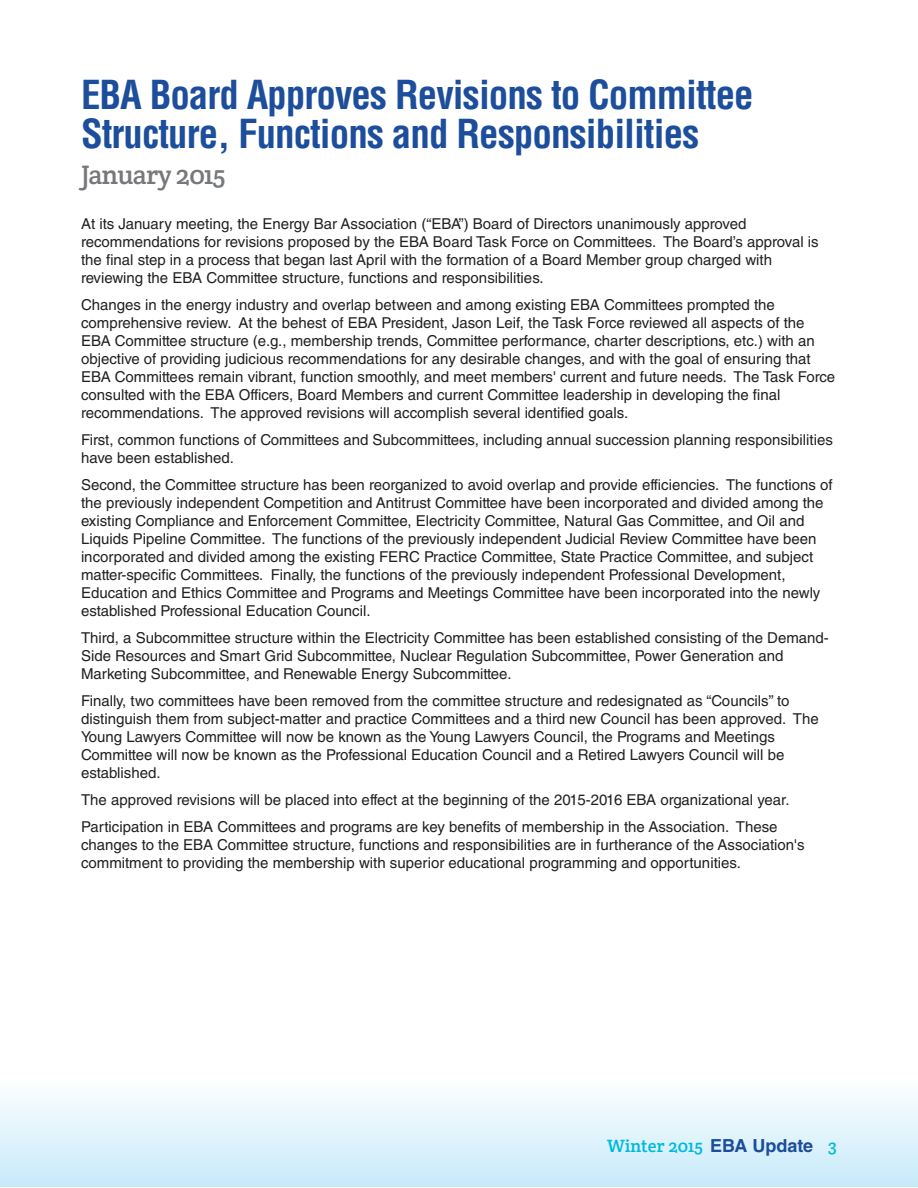
<style>
.page{position:relative;width:918px;height:1188px;background:#fff}
.page>*{position:absolute;margin:0;border:0;box-sizing:border-box;transform-origin:0 0}
.t1{font:700 condensed 39px/39px "Helvetica LT Std";letter-spacing:-.025em;color:#1c4e9c}
.t2{font:27px "Crete Round";letter-spacing:-.025em;color:#76787b}
.t3{font:18px "Crete Round";color:#00badd}
.t4{font:15px/18px "Helvetica LT Std";color:#231f20}
.s1{font-family:"Helvetica LT Std";font-weight:700;color:#1c4e9c}
</style>
<div class="page">
<div style="left:0;top:1080px;width:918px;height:106px;background:linear-gradient(to bottom,#fdfefe,#c8ebfa)"></div>
<svg style="left:0;top:1080px;width:6px;height:106px"></svg>
<h1 class="t1" style="left:81px;top:79px;width:674px">EBA Board Approves Revisions to Committee<br>Structure, Functions and Responsibilities</h1>
<h2 class="t2" style="left:81px;top:166px;width:146px">January 2015</h2>
<p class="t4" style="left:81px;top:216px;width:739px">At its January meeting, the Energy Bar Association (“EBA”) Board of Directors unanimously approved recommendations for revisions proposed by the EBA Board Task Force on Committees. The Board’s approval is the final step in a process that began last April with the formation of a Board Member group charged with reviewing the EBA Committee structure, functions and responsibilities.</p>
<p class="t4" style="left:81px;top:297px;width:756px">Changes in the energy industry and overlap between and among existing EBA Committees prompted the comprehensive review. At the behest of EBA President, Jason Leif, the Task Force reviewed all aspects of the EBA Committee structure (e.g., membership trends, Committee performance, charter descriptions, etc.) with an objective of providing judicious recommendations for any desirable changes, and with the goal of ensuring that EBA Committees remain vibrant, function smoothly, and meet members' current and future needs. The Task Force consulted with the EBA Officers, Board Members and current Committee leadership in developing the final recommendations. The approved revisions will accomplish several identified goals.</p>
<p class="t4" style="left:81px;top:432px;width:753px">First, common functions of Committees and Subcommittees, including annual succession planning responsibilities have been established.</p>
<p class="t4" style="left:81px;top:477px;width:753px">Second, the Committee structure has been reorganized to avoid overlap and provide efficiencies. The functions of the previously independent Competition and Antitrust Committee have been incorporated and divided among the existing Compliance and Enforcement Committee, Electricity Committee, Natural Gas Committee, and Oil and Liquids Pipeline Committee. The functions of the previously independent Judicial Review Committee have been incorporated and divided among the existing FERC Practice Committee, State Practice Committee, and subject matter-specific Committees. Finally, the functions of the previously independent Professional Development, Education and Ethics Committee and Programs and Meetings Committee have been incorporated into the newly established Professional Education Council.</p>
<p class="t4" style="left:81px;top:630px;width:749px">Third, a Subcommittee structure within the Electricity Committee has been established consisting of the Demand-<br>Side Resources and Smart Grid Subcommittee, Nuclear Regulation Subcommittee, Power Generation and<br>Marketing Subcommittee, and Renewable Energy Subcommittee.</p>
<p class="t4" style="left:81px;top:693px;width:739px">Finally, two committees have been removed from the committee structure and redesignated as “Councils” to distinguish them from subject-matter and practice Committees and a third new Council has been approved. The Young Lawyers Committee will now be known as the Young Lawyers Council, the Programs and Meetings Committee will now be known as the Professional Education Council and a Retired Lawyers Council will be established.</p>
<p class="t4" style="left:81px;top:788px;width:710px;line-height:27px">The approved revisions will be placed into effect at the beginning of the 2015-2016 EBA organizational year.<br>Participation in EBA Committees and programs are key benefits of membership in the Association. These</p>
<p class="t4" style="left:81px;top:837px;width:725px">changes to the EBA Committee structure, functions and responsibilities are in furtherance of the Association's commitment to providing the membership with superior educational programming and opportunities.</p>
<p class="t3" style="left:607px;top:1140px;width:231px">Winter 2015 <span class="s1">EBA Update</span> 3</p>
</div>
